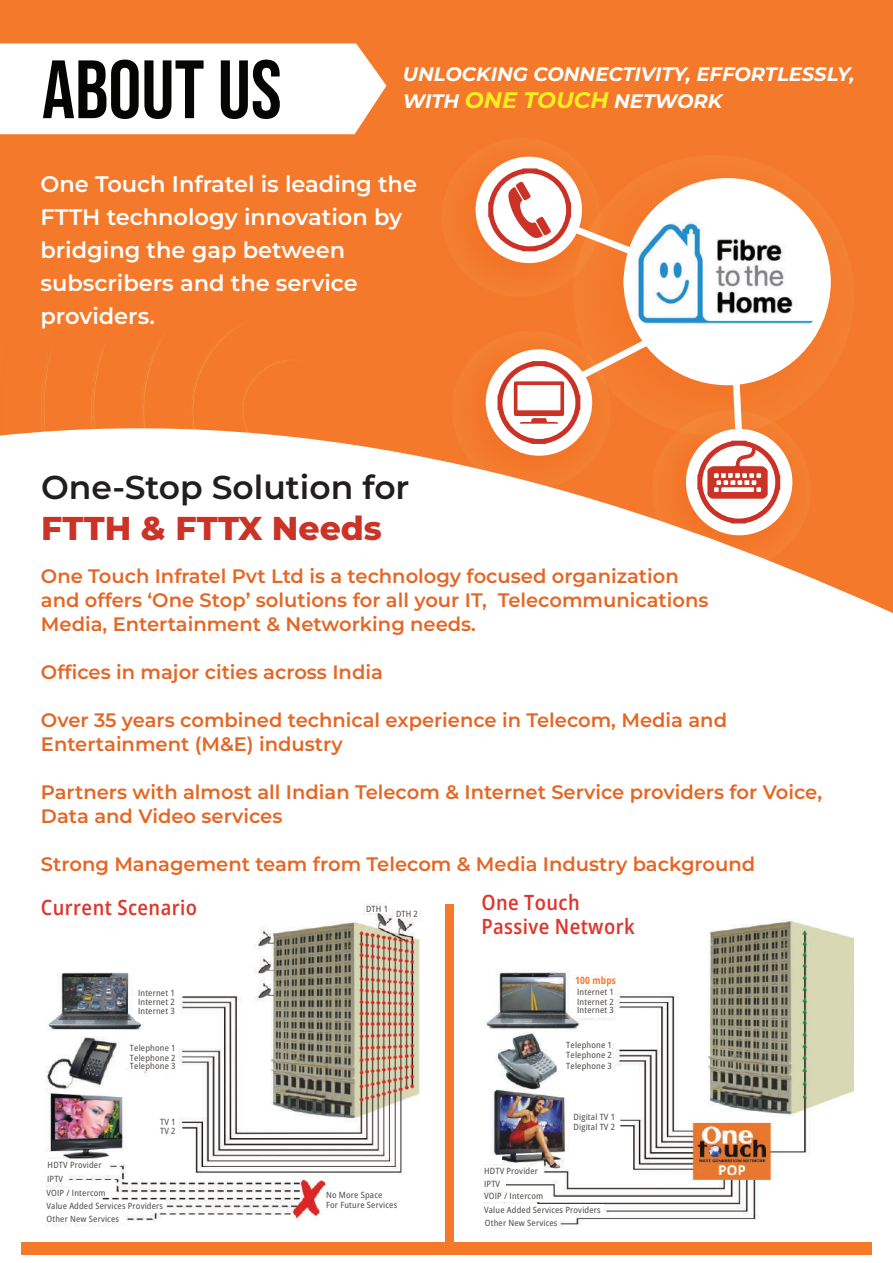
<style>
.page{position:relative;width:893px;height:1263px;background:#fff}
.page>*{position:absolute;margin:0;border:0;box-sizing:border-box;transform-origin:0 0}
.t1{font:82.5px "Bebas Neue";color:#050504}
.t2{font:600 33px "Montserrat";color:#211e1e}
.t3{font:800 33px "Montserrat";color:#cc3327}
.t4{font:600 22.5px/33px "Montserrat";color:#fff}
.t5{font:600 semi-condensed 21px/23.5px "Open Sans";letter-spacing:.02em;color:#df352b}
.t6{font:600 19.5px/24px "Montserrat";color:#e46725}
.t7{font:italic 700 19.5px/27px "Montserrat";color:#fff}
.t8{font:700 semi-condensed 10.05px "Open Sans";letter-spacing:.02em;color:#f4792a;scale:.94 1}
.t9{font:500 semi-condensed 8.55px/13.4px "Open Sans";letter-spacing:.02em;color:#585553}
.s1{font-size:22.5px;color:#f7ee22}
</style>
<div class="page">
<svg style="left:0;top:0;width:893px;height:613px;fill:#f4792a"></svg>
<svg style="left:0;top:43px;width:386px;height:91px"></svg>
<div style="left:442px;top:138px;width:159px;height:159px;background:#f47c2e;border-radius:50%"></div>
<div style="left:476px;top:157px;width:106px;height:106px;background:#fff;border-radius:50%"></div>
<svg style="left:452px;top:331px;width:159px;height:159px;background:#f4843c"></svg>
<div style="left:486px;top:349px;width:106px;height:107px;background:#fff;border-radius:50%"></div>
<svg style="left:652px;top:410px;width:159px;height:159px"></svg>
<div style="left:686px;top:429px;width:106px;height:106px;background:#fff;border-radius:50%"></div>
<div style="left:573px;top:155px;width:281px;height:281px;background:#f47d2f;border-radius:50%"></div>
<div style="left:624px;top:178px;width:207px;height:207px;background:#fff;border-radius:50%"></div>
<svg style="left:488px;top:168px;width:163px;height:94px"></svg>
<svg style="left:497px;top:331px;width:167px;height:113px"></svg>
<svg style="left:697px;top:371px;width:83px;height:152px"></svg>
<img style="left:624px;top:216px;width:199px;height:116px">
<img style="left:0;top:276px;width:343px;height:238px">
<div style="left:445px;top:904px;width:8px;height:338px;background:#f4792a"></div>
<img style="left:46px;top:903px;width:375px;height:324px">
<svg style="left:134px;top:989px;width:45px;height:33px"></svg>
<svg style="left:127px;top:1040px;width:52px;height:31px"></svg>
<svg style="left:127px;top:1098px;width:52px;height:47px"></svg>
<div style="left:43px;top:893px;width:158px;height:35px;background:#fff"></div>
<div style="left:365px;top:905px;width:24px;height:8px;background:#fff"></div>
<div style="left:393px;top:909px;width:27px;height:8px;background:#fff"></div>
<div style="left:43px;top:1159px;width:21px;height:8px;background:#fff"></div>
<div style="left:46px;top:1175px;width:22px;height:8px;background:#fff"></div>
<div style="left:46px;top:1187px;width:58px;height:9px;background:#fff"></div>
<div style="left:43px;top:1200px;width:123px;height:10px;background:#fff"></div>
<div style="left:43px;top:1215px;width:82px;height:8px;background:#fff"></div>
<div style="left:321px;top:1191px;width:82px;height:18px;background:#fff"></div>
<div style="left:46px;top:1161px;width:60px;height:8px;background:#fff"></div>
<img style="left:484px;top:919px;width:370px;height:310px">
<div style="left:476px;top:893px;width:158px;height:38px;background:#fff"></div>
<svg style="left:570px;top:976px;width:44px;height:42px"></svg>
<div style="left:483px;top:1166px;width:60px;height:9px;background:#fff"></div>
<div style="left:481px;top:1156px;width:21px;height:7px;background:#fff"></div>
<div style="left:481px;top:1193px;width:60px;height:8px;background:#fff"></div>
<div style="left:483px;top:1180px;width:22px;height:8px;background:#fff"></div>
<svg style="left:568px;top:1105px;width:52px;height:32px"></svg>
<svg style="left:560px;top:1034px;width:52px;height:41px"></svg>
<div style="left:481px;top:1204px;width:122px;height:10px;background:#fff"></div>
<div style="left:481px;top:1219px;width:79px;height:8px;background:#fff"></div>
<div style="left:21px;top:1242px;width:851px;height:13px;background:#f4792a"></div>
<h1 class="t1" style="left:42px;top:43px;width:241px">ABOUT US</h1>
<p class="t7" style="left:403px;top:60px;width:453px">UNLOCKING CONNECTIVITY, EFFORTLESSLY,<br>WITH <span class="s1">ONE TOUCH</span> NETWORK</p>
<p class="t4" style="left:40px;top:167px;width:378px">One Touch Infratel is leading the<br>FTTH technology innovation by bridging the gap between subscribers and the service providers.</p>
<h2 class="t2" style="left:41px;top:465px;width:370px">One-Stop Solution for</h2>
<h2 class="t3" style="left:41px;top:506px;width:342px">FTTH &amp; FTTX Needs</h2>
<p class="t6" style="left:41px;top:564px;width:669px">One Touch Infratel Pvt Ltd is a technology focused organization and offers ‘One Stop’ solutions for all your IT, Telecommunications<br>Media, Entertainment &amp; Networking needs.</p>
<p class="t6" style="left:41px;top:660px;width:343px">Offices in major cities across India</p>
<p class="t6" style="left:41px;top:708px;width:688px">Over 35 years combined technical experience in Telecom, Media and<br>Entertainment (M&amp;E) industry</p>
<p class="t6" style="left:41px;top:780px;width:783px">Partners with almost all Indian Telecom &amp; Internet Service providers for Voice,<br>Data and Video services</p>
<p class="t6" style="left:41px;top:852px;width:716px">Strong Management team from Telecom &amp; Media Industry background</p>
<p class="t5" style="left:41px;top:895px;width:158px">Current Scenario</p>
<p class="t9" style="left:138px;top:988px;width:38px;line-height:9.3px">Internet 1<br>Internet 2</p>
<p class="t9" style="left:138px;top:1004px;width:38px">Internet 3</p>
<p class="t9" style="left:130px;top:1043px;width:47px;line-height:9.3px">Telephone 1<br>Telephone 2</p>
<p class="t9" style="left:130px;top:1059px;width:47px">Telephone 3</p>
<p class="t9" style="left:160px;top:1115px;width:17px">TV 1</p>
<p class="t9" style="left:160px;top:1124px;width:17px">TV 2</p>
<p class="t9" style="left:46px;top:1158px;width:118px">HDTV Provider<br>IPTV<br>VOIP / Intercom<br>Value Added Services Providers<br>Other New Services</p>
<p class="t9" style="left:366px;top:902px;width:23px">DTH 1</p>
<p class="t9" style="left:396px;top:906px;width:23px">DTH 2</p>
<p class="t9" style="left:326px;top:1189px;width:73px;line-height:9.9px">No More Space<br>For Future Services</p>
<p class="t5" style="left:481px;top:890px;width:155px">One Touch<br>Passive Network</p>
<p class="t8" style="left:575px;top:973px;width:45px">100 mbps</p>
<p class="t9" style="left:577px;top:997px;width:38px;line-height:8.7px">Internet 2<br>Internet 3</p>
<p class="t9" style="left:577px;top:985px;width:38px">Internet 1</p>
<p class="t9" style="left:566px;top:1039px;width:47px;line-height:10.5px;text-align:justify">Telephone 1<br>Telephone 2<br>Telephone 3</p>
<p class="t9" style="left:484px;top:1164px;width:55px">HDTV Provider<br>IPTV</p>
<p class="t9" style="left:484px;top:1189px;width:61px">VOIP / Intercom</p>
<p class="t9" style="left:574px;top:1111px;width:43px;line-height:10.6px">Digital TV 1<br>Digital TV 2</p>
<p class="t9" style="left:484px;top:1203px;width:118px">Value Added Services Providers<br>Other New Services</p>
</div>
